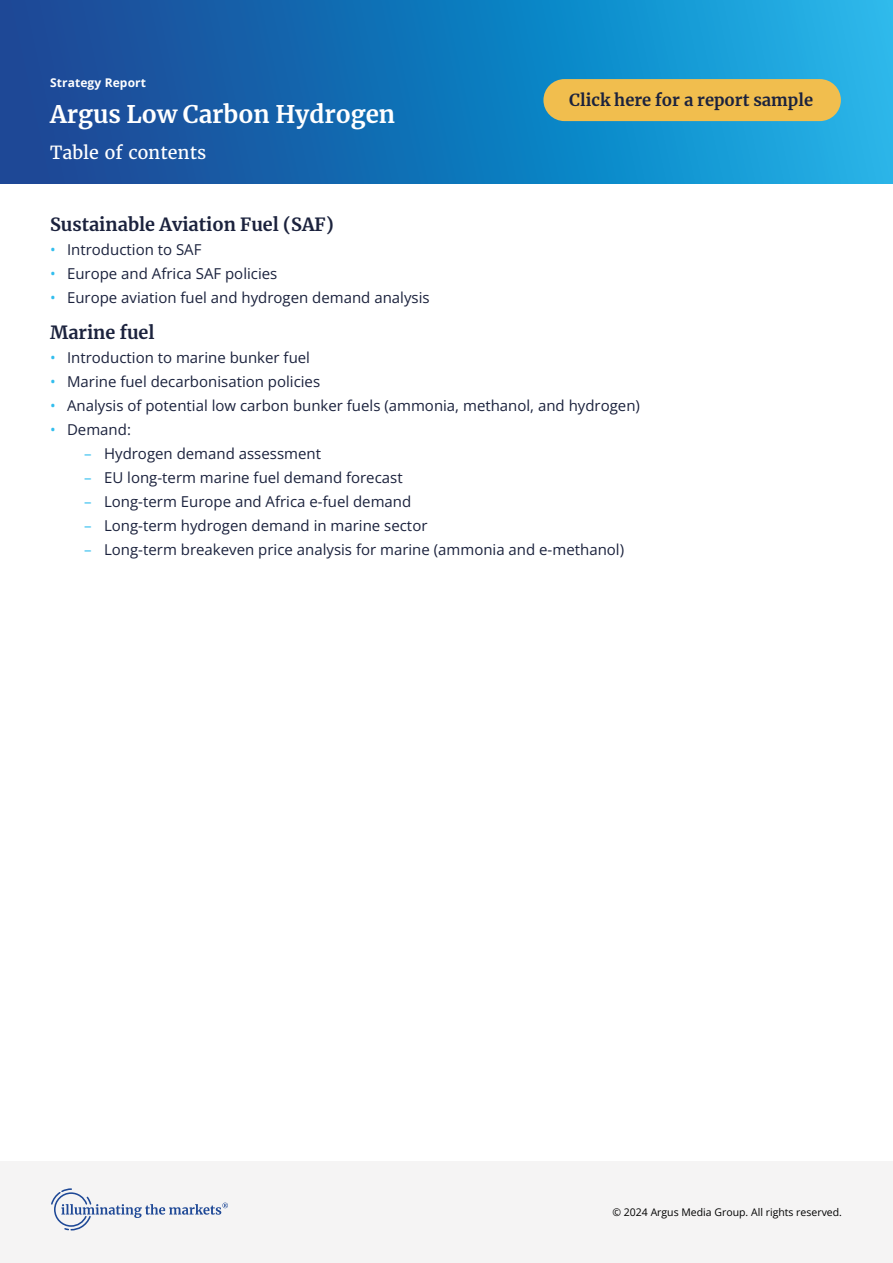
<style>
.page{position:relative;width:893px;height:1263px;background:#fff}
.page>*{position:absolute;margin:0;border:0;box-sizing:border-box;transform-origin:0 0}
.t1{font:700 24px "Merriweather";color:#fff}
.t2{font:700 18px "Merriweather";color:#1b223d}
.t3{font:18px "Merriweather";color:#fff}
.t4{font:700 16.5px "Merriweather";color:#1b223d}
.t5{font:15px "Open Sans";color:#1b223d}
.t6{font:700 12px "Open Sans";letter-spacing:.01em;color:#fff}
.t7{font:10.5px "Open Sans";color:#000}
.s1{color:#33beee}
</style>
<div class="page">
<div style="left:0;top:1161px;width:893px;height:102px;background:#f5f4f4"></div>
<svg style="left:51px;top:1188px;width:177px;height:43px"></svg>
<svg style="left:0;top:0;width:893px;height:183px;background:#1677ba"></svg>
<div style="left:543px;top:79px;width:298px;height:42px;background:#f1be4e;border-radius:21px"></div>
<p class="t6" style="left:50px;top:74px;width:97px">Strategy Report</p>
<h1 class="t1" style="left:50px;top:98px;width:347px">Argus Low Carbon Hydrogen</h1>
<p class="t3" style="left:50px;top:141px;width:158px">Table of contents</p>
<p class="t4" style="left:569px;top:89px;width:245px">Click here for a report sample</p>
<p class="t2" style="left:50px;top:212px;width:285px">Sustainable Aviation Fuel (SAF)</p>
<p class="t5" style="left:50px;top:239px;width:153px"><span class="s1">•</span> Introduction to SAF</p>
<p class="t5" style="left:50px;top:263px;width:229px"><span class="s1">•</span> Europe and Africa SAF policies</p>
<p class="t5" style="left:50px;top:287px;width:381px"><span class="s1">•</span> Europe aviation fuel and hydrogen demand analysis</p>
<p class="t2" style="left:50px;top:320px;width:106px">Marine fuel</p>
<p class="t5" style="left:50px;top:347px;width:261px"><span class="s1">•</span> Introduction to marine bunker fuel</p>
<p class="t5" style="left:50px;top:371px;width:272px"><span class="s1">•</span> Marine fuel decarbonisation policies</p>
<p class="t5" style="left:50px;top:395px;width:591px"><span class="s1">•</span> Analysis of potential low carbon bunker fuels (ammonia, methanol, and hydrogen)</p>
<p class="t5" style="left:50px;top:419px;width:82px"><span class="s1">•</span> Demand:</p>
<p class="t5" style="left:84px;top:443px;width:238px"><span class="s1">–</span> Hydrogen demand assessment</p>
<p class="t5" style="left:84px;top:467px;width:320px"><span class="s1">–</span> EU long-term marine fuel demand forecast</p>
<p class="t5" style="left:84px;top:491px;width:329px"><span class="s1">–</span> Long-term Europe and Africa e-fuel demand</p>
<p class="t5" style="left:84px;top:515px;width:345px"><span class="s1">–</span> Long-term hydrogen demand in marine sector</p>
<p class="t5" style="left:84px;top:539px;width:541px"><span class="s1">–</span> Long-term breakeven price analysis for marine (ammonia and e-methanol)</p>
<p class="t7" style="left:612px;top:1205px;width:231px">© 2024 Argus Media Group. All rights reserved.</p>
</div>
